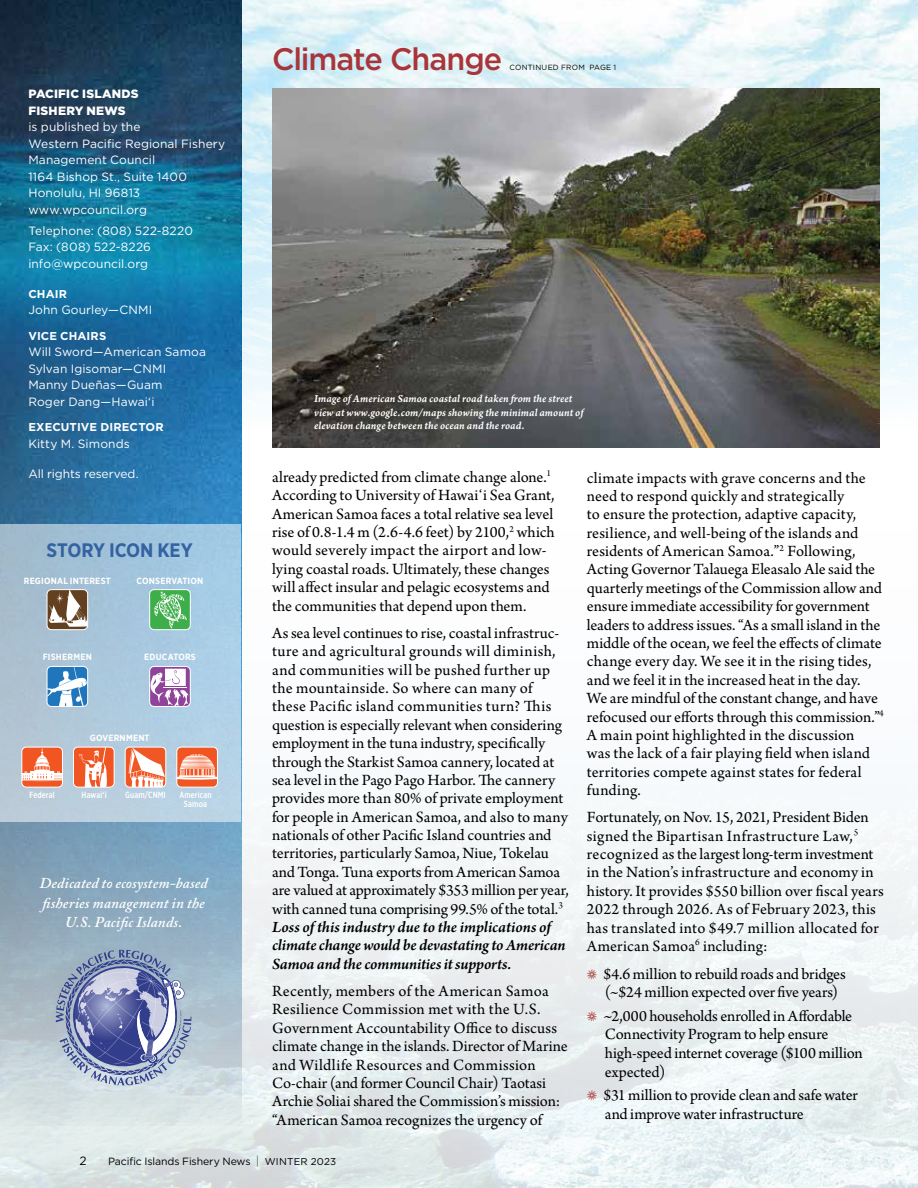
<style>
.page{position:relative;width:918px;height:1188px;background:#fff}
.page>*{position:absolute;margin:0;border:0;box-sizing:border-box;transform-origin:0 0}
.t1{font:500 31.2px "Gotham";letter-spacing:-.035em;color:#a8353a}
.t2{font:700 19.5px "Gotham Narrow";letter-spacing:-.005em;color:#3562a1}
.t3{font:16.5px/18.3px "Arno Pro";letter-spacing:.005em;color:#000}
.t4{font:16.5px/18.8px "Arno Pro";letter-spacing:-.015em;color:#000}
.t5{font:italic 600 15px/19.5px "Adobe Caslon Pro";letter-spacing:.005em;color:#fff;text-align:center}
.t6{font:12px/16.5px "Gotham";letter-spacing:.01em;color:#fff}
.t7{font:900 12px/16.5px "Gotham";letter-spacing:.02em;color:#fff}
.t8{font:12px "Gotham";color:#000}
.t9{font:700 11.4px "Gotham";letter-spacing:.01em;color:#fff}
.t10{font:11.25px/13.5px "Arno Pro Smbd Italic Caption";letter-spacing:.01em;color:#fff;scale:.95 1}
.t11{font:10.5px "Gotham";letter-spacing:-.01em;color:#000}
.t12{font:700 9px "Gotham Narrow";letter-spacing:.02em;color:#fff}
.t13{font:500 9px/8.4px "Gotham X Narrow";letter-spacing:.015em;color:#fff;text-align:center}
.t14{font:7.5px "Gotham";letter-spacing:.025em;color:#000}
.s1{font-weight:600;font-style:italic}
.s2{font-style:italic;font-size:13.5px;color:#b55a53}
.s3{font-size:12px;color:#6d6e71}
.s4{font-size:9.9px}
</style>
<div class="page">
<img style="left:0;top:429px;width:918px;height:759px">
<img style="left:241px;top:0;width:677px;height:429px">
<img style="left:0;top:0;width:241px;height:1126px">
<svg style="left:0;top:524px;width:241px;height:297px;background:#abc8dc"></svg>
<svg style="left:56px;top:950px;width:135px;height:135px;background:#8e9abe"></svg>
<svg style="left:47px;top:666px;width:41px;height:40px"></svg>
<div style="left:47px;top:666px;width:41px;height:41px;border:1px solid #fff;border-radius:4px"></div>
<svg style="left:22px;top:747px;width:40px;height:39px"></svg>
<div style="left:21px;top:747px;width:42px;height:41px;border:1px solid #fff;border-radius:4px"></div>
<div style="left:47px;top:590px;width:41px;height:40px;background:#634120;border-radius:4px"></div>
<svg style="left:49px;top:590px;width:39px;height:37px"></svg>
<div style="left:47px;top:589px;width:41px;height:41px;border:1px solid #fff;border-radius:4px"></div>
<svg style="left:150px;top:591px;width:40px;height:39px"></svg>
<div style="left:149px;top:589px;width:42px;height:41px;border:1px solid #fff;border-radius:4px"></div>
<svg style="left:150px;top:666px;width:40px;height:39px"></svg>
<div style="left:149px;top:666px;width:42px;height:41px;border:1px solid #fff;border-radius:4px"></div>
<svg style="left:73px;top:747px;width:41px;height:40px"></svg>
<div style="left:73px;top:747px;width:42px;height:41px;border:1px solid #fff;border-radius:4px"></div>
<svg style="left:125px;top:747px;width:41px;height:40px"></svg>
<div style="left:125px;top:747px;width:41px;height:41px;border:1px solid #fff;border-radius:4px"></div>
<svg style="left:177px;top:747px;width:40px;height:39px"></svg>
<div style="left:176px;top:747px;width:42px;height:41px;border:1px solid #fff;border-radius:4px"></div>
<img style="left:272px;top:89px;width:608px;height:359px">
<p class="t7" style="left:28px;top:86px;width:112px">PACIFIC ISLANDS<br>FISHERY NEWS</p>
<p class="t6" style="left:28px;top:119px;width:198px">is published by the<br>Western Pacific Regional Fishery<br>Management Council<br>1164 Bishop St., Suite 1400<br>Honolulu, HI 96813 www.wpcouncil.org</p>
<p class="t6" style="left:28px;top:222px;width:166px">Telephone: (808) 522-8220<br>Fax: (808) 522-8226 info@wpcouncil.org</p>
<p class="t9" style="left:28px;top:286px;width:40px">CHAIR</p>
<p class="t6" style="left:28px;top:302px;width:125px">John Gourley—CNMI</p>
<p class="t9" style="left:28px;top:328px;width:79px">VICE CHAIRS</p>
<p class="t6" style="left:28px;top:344px;width:179px">Will Sword—American Samoa<br>Sylvan Igisomar—CNMI<br>Manny Dueñas—Guam<br>Roger Dang—Hawai‘i</p>
<p class="t9" style="left:28px;top:420px;width:137px">EXECUTIVE DIRECTOR</p>
<p class="t6" style="left:28px;top:435px;width:103px">Kitty M. Simonds</p>
<p class="t6" style="left:28px;top:465px;width:112px">All rights reserved.</p>
<p class="t2" style="left:47px;top:537px;width:148px">STORY ICON KEY</p>
<p class="t12" style="left:24px;top:575px;width:88px">REGIONAL INTEREST</p>
<p class="t12" style="left:137px;top:575px;width:68px">CONSERVATION</p>
<p class="t12" style="left:43px;top:651px;width:51px">FISHERMEN</p>
<p class="t12" style="left:144px;top:651px;width:53px">EDUCATORS</p>
<p class="t12" style="left:90px;top:732px;width:61px">GOVERNMENT</p>
<p class="t13" style="left:29px;top:791px;width:27px">Federal</p>
<p class="t13" style="left:82px;top:791px;width:26px">Hawai‘i</p>
<p class="t13" style="left:125px;top:791px;width:42px">Guam/CNMI</p>
<p class="t13" style="left:179px;top:791px;width:34px">American<br>Samoa</p>
<p class="t5" style="left:40px;top:873px;width:170px">Dedicated to ecosystem-based fisheries management in the<br>U.S. Pacific Islands.</p>
<h1 class="t1" style="left:272px;top:39px;width:232px">Climate Change</h1>
<p class="t14" style="left:509px;top:63px;width:108px">CONTINUED FROM PAGE 1</p>
<p class="t10" style="left:314px;top:392px;width:285px">Image of American Samoa coastal road taken from the street view at www.google.com/maps showing the minimal amount of elevation change between the ocean and the road.</p>
<p class="t3" style="left:272px;top:469px;width:284px">already predicted from climate change alone.<sup>1<br></sup>According to University of Hawai‘i Sea Grant, American Samoa faces a total relative sea level rise of 0.8-1.4 m (2.6-4.6 feet) by 2100,<sup>2</sup> which would severely impact the airport and low&shy;lying coastal roads. Ultimately, these changes will affect insular and pelagic ecosystems and the communities that depend upon them.</p>
<p class="t3" style="left:272px;top:625px;width:298px">As sea level continues to rise, coastal infrastruc&shy;ture and agricultural grounds will diminish, and communities will be pushed further up the mountainside. So where can many of these Pacific island communities turn? This question is especially relevant when considering employment in the tuna industry, specifically through the Starkist Samoa cannery, located at sea level in the Pago Pago Harbor. The cannery provides more than 80% of private employment for people in American Samoa, and also to many nationals of other Pacific Island countries and territories, particularly Samoa, Niue, Tokelau and Tonga. Tuna exports from American Samoa are valued at approximately $353 million per year, with canned tuna comprising 99.5% of the total.<sup>3<br></sup><span class="s1">Loss of this industry due to the implications of climate change would be devastating to American Samoa and the communities it supports.</span></p>
<p class="t3" style="left:272px;top:983px;width:297px">Recently, members of the American Samoa Resilience Commission met with the U.S.<br>Government Accountability Office to discuss climate change in the islands. Director of Marine and Wildlife Resources and Commission Co-chair (and former Council Chair) Taotasi Archie Soliai shared the Commission’s mission: “American Samoa recognizes the urgency of</p>
<p class="t3" style="left:587px;top:469px;width:298px">climate impacts with grave concerns and the need to respond quickly and strategically<br>to ensure the protection, adaptive capacity, resilience, and well-being of the islands and residents of American Samoa.”<sup>2</sup> Following, Acting Governor Talauega Eleasalo Ale said the quarterly meetings of the Commission allow and ensure immediate accessibility for government leaders to address issues. “As a small island in the middle of the ocean, we feel the effects of climate change every day. We see it in the rising tides, and we feel it in the increased heat in the day.<br>We are mindful of the constant change, and have refocused our efforts through this commission.”<sup>4<br></sup>A main point highlighted in the discussion<br>was the lack of a fair playing field when island territories compete against states for federal funding.</p>
<p class="t3" style="left:587px;top:809px;width:298px">Fortunately, on Nov. 15, 2021, President Biden signed the Bipartisan Infrastructure Law,<sup>5 </sup>recognized as the largest long-term investment in the Nation’s infrastructure and economy in history. It provides $550 billion over fiscal years 2022 through 2026. As of February 2023, this has translated into $49.7 million allocated for American Samoa<sup>6</sup> including:</p>
<p class="t3" style="left:605px;top:965px;width:242px;line-height:18.8px;text-indent:-18px"><span class="s2">•</span> $4.6 million to rebuild roads and bridges (~$24 million expected over five years)</p>
<p class="t3" style="left:605px;top:1007px;width:259px;line-height:18.8px;text-indent:-18px"><span class="s2">•</span> ~2,000 households enrolled in Affordable Connectivity Program to help ensure high-speed internet coverage ($100 million expected)</p>
<p class="t4" style="left:605px;top:1087px;width:254px;text-indent:-18px"><span class="s2">•</span> $31 million to provide clean and safe water and improve water infrastructure</p>
<p class="t8" style="left:80px;top:1153px;width:9px">2</p>
<p class="t11" style="left:108px;top:1154px;width:230px">Pacific Islands Fishery News <span class="s3">|</span> <span class="s4">WINTER 2023</span></p>
</div>
